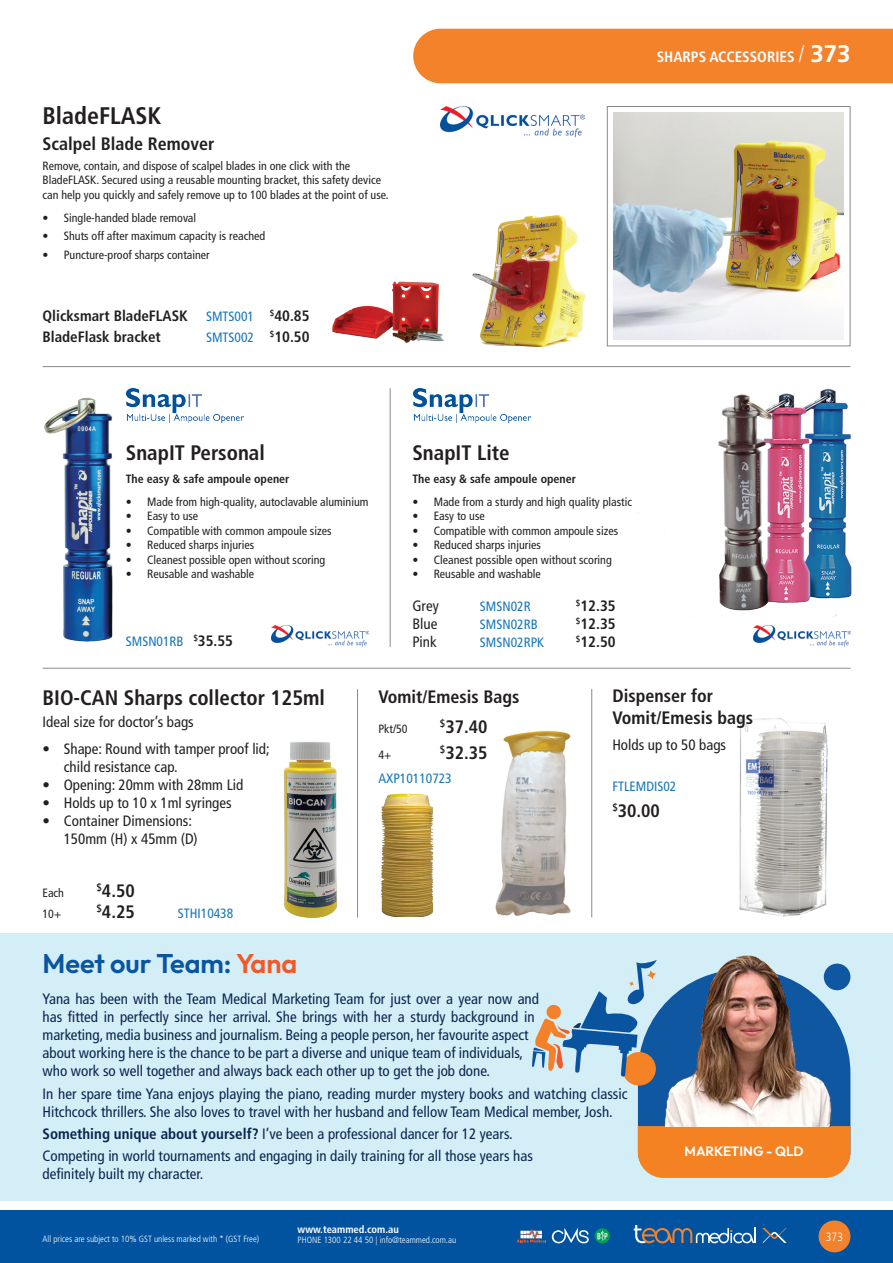
<style>
.page{position:relative;width:893px;height:1263px;background:#fff}
.page>*{position:absolute;margin:0;border:0;box-sizing:border-box;transform-origin:0 0}
.t1{font:600 27px "Outfit";color:#0a55a0}
.Heading{font:700 condensed 24px "Frutiger LT Pro";color:#231f20}
.Heading-2{font:700 condensed 21px "Frutiger LT Pro";color:#231f20}
.Heading-3{font:700 condensed 18px/21.6px "Frutiger LT Pro";color:#231f20}
.t2{font:condensed 15px/18px "Frutiger LT Pro";color:#08254d}
.Heading-4{font:condensed 15px/18px "Frutiger LT Pro";color:#231f20}
.Heading-5{font:700 condensed 15px "Frutiger LT Pro";color:#231f20}
.t3{font:700 condensed 15px "Frutiger LT Pro";color:#fff}
.Heading-6{font:condensed 13.5px "Frutiger LT Pro";color:#1576b8}
.t4{font:600 13.5px "Outfit";color:#fff}
.t5{font:condensed 13.5px "Frutiger LT Pro";color:#1576b8}
.t6{font:condensed 12px/14.4px "Frutiger LT Pro";color:#231f20}
.t7{font:700 condensed 12px "Frutiger LT Pro";color:#231f20}
.t8{font:300 condensed 12px "Frutiger LT Pro";color:#fff}
.t9{font:700 condensed 10.5px "Frutiger LT Pro";color:#fff}
.t10{font:300 condensed 9px "Frutiger LT Pro";color:#fff}
.s1{font-weight:400;font-size:13.5px;color:#1576b8}
.s2{font-weight:700;font-size:15px;color:#231f20}
.s3{font-weight:300;font-size:24px}
.s4{font-stretch:normal;font-size:24px}
.s5{font-weight:700}
.s6{color:#f15929}
</style>
<div class="page">
<div style="left:0;top:1210px;width:893px;height:53px;background:#0153a0"></div>
<div style="left:819px;top:1220px;width:31px;height:32px;background:#f4822b;border-radius:50%"></div>
<svg style="left:634px;top:1225px;width:122px;height:18px"></svg>
<svg style="left:762px;top:1228px;width:25px;height:15px"></svg>
<svg style="left:595px;top:1228px;width:15px;height:15px"></svg>
<svg style="left:597px;top:1231px;width:10px;height:10px"></svg>
<svg style="left:552px;top:1228px;width:37px;height:15px"></svg>
<svg style="left:517px;top:1228px;width:29px;height:15px"></svg>
<div style="left:413px;top:29px;width:480px;height:54px;background:#f4822b"></div>
<img style="left:44px;top:391px;width:200px;height:251px">
<div style="left:607px;top:106px;width:243px;height:240px;border:1px solid #87898c"></div>
<hr style="left:43px;top:366px;width:807px;height:1px;background:#87898c">
<img style="left:127px;top:388px;width:116px;height:34px">
<img style="left:332px;top:282px;width:81px;height:60px">
<img style="left:284px;top:741px;width:54px;height:177px">
<img style="left:440px;top:106px;width:145px;height:32px">
<img style="left:413px;top:177px;width:194px;height:170px">
<img style="left:613px;top:113px;width:231px;height:227px">
<img style="left:271px;top:626px;width:97px;height:21px">
<hr style="left:43px;top:668px;width:807px;height:1px;background:#87898c">
<img style="left:739px;top:718px;width:89px;height:198px">
<img style="left:495px;top:730px;width:76px;height:186px">
<img style="left:381px;top:793px;width:53px;height:123px">
<hr style="left:357px;top:689px;width:1px;height:229px;background:#87898c">
<hr style="left:591px;top:689px;width:1px;height:228px;background:#87898c">
<hr style="left:390px;top:388px;width:1px;height:259px;background:#87898c">
<img style="left:413px;top:388px;width:117px;height:34px">
<img style="left:638px;top:388px;width:214px;height:229px">
<img style="left:753px;top:626px;width:97px;height:21px">
<div style="left:0;top:933px;width:893px;height:267px;background:#d4eef8"></div>
<svg style="left:532px;top:960px;width:318px;height:218px"></svg>
<p class="Heading" style="left:43px;top:102px;width:120px">BladeFLASK</p>
<p class="Heading-3" style="left:43px;top:133px;width:174px">Scalpel Blade Remover</p>
<p class="t6" style="left:43px;top:159px;width:348px">Remove, contain, and dispose of scalpel blades in one click with the<br>BladeFLASK. Secured using a reusable mounting bracket, this safety device can help you quickly and safely remove up to 100 blades at the point of use.</p>
<p class="t6" style="left:43px;top:210px;width:155px">• Single-handed blade removal</p>
<p class="t6" style="left:43px;top:229px;width:224px">• Shuts off after maximum capacity is reached</p>
<p class="t6" style="left:43px;top:248px;width:169px">• Puncture-proof sharps container</p>
<p class="Heading-5" style="left:43px;top:306px;width:268px">Qlicksmart BladeFLASK <span class="s1">SMTS001</span> <sup>$</sup>40.85</p>
<p class="Heading-5" style="left:43px;top:328px;width:120px">BladeFlask bracket</p>
<p class="Heading-6" style="left:206px;top:330px;width:105px">SMTS002 <sup>$</sup><span class="s2">10.50</span></p>
<p class="t3" style="left:657px;top:48px;width:195px">SHARPS ACCESSORIES <span class="s3">/</span> <span class="s4">373</span></p>
<p class="Heading-2" style="left:126px;top:440px;width:141px">SnapIT Personal</p>
<p class="t7" style="left:126px;top:472px;width:165px">The easy &amp; safe ampoule opener</p>
<p class="t6" style="left:126px;top:495px;width:244px">• Made from high-quality, autoclavable aluminium</p>
<p class="t6" style="left:126px;top:509px;width:74px">• Easy to use</p>
<p class="t6" style="left:126px;top:523px;width:207px">• Compatible with common ampoule sizes</p>
<p class="t6" style="left:126px;top:538px;width:130px">• Reduced sharps injuries</p>
<p class="t6" style="left:126px;top:552px;width:201px">• Cleanest possible open without scoring</p>
<p class="t6" style="left:126px;top:567px;width:130px">• Reusable and washable</p>
<p class="Heading-6" style="left:126px;top:633px;width:109px">SMSN01RB <sup>$</sup><span class="s2">35.55</span></p>
<p class="Heading-2" style="left:412px;top:440px;width:99px">SnapIT Lite</p>
<p class="t7" style="left:412px;top:472px;width:165px">The easy &amp; safe ampoule opener</p>
<p class="t6" style="left:412px;top:495px;width:221px">• Made from a sturdy and high quality plastic</p>
<p class="t6" style="left:412px;top:509px;width:74px">• Easy to use</p>
<p class="t6" style="left:412px;top:523px;width:207px">• Compatible with common ampoule sizes</p>
<p class="t6" style="left:412px;top:538px;width:130px">• Reduced sharps injuries</p>
<p class="t6" style="left:412px;top:552px;width:201px">• Cleanest possible open without scoring</p>
<p class="t6" style="left:412px;top:567px;width:130px">• Reusable and washable</p>
<p class="Heading-4" style="left:412px;top:597px;width:28px">Grey</p>
<p class="Heading-6" style="left:480px;top:598px;width:52px">SMSN02R</p>
<p class="Heading-5" style="left:576px;top:597px;width:41px"><sup>$</sup>12.35</p>
<p class="Heading-4" style="left:412px;top:615px;width:27px">Blue</p>
<p class="Heading-6" style="left:480px;top:616px;width:59px">SMSN02RB</p>
<p class="Heading-5" style="left:576px;top:615px;width:41px"><sup>$</sup>12.35</p>
<p class="Heading-4" style="left:412px;top:633px;width:26px">Pink</p>
<p class="Heading-6" style="left:480px;top:634px;width:66px">SMSN02RPK</p>
<p class="Heading-5" style="left:576px;top:633px;width:41px"><sup>$</sup>12.50</p>
<p class="Heading-2" style="left:43px;top:685px;width:284px">BIO-CAN Sharps collector 125ml</p>
<p class="Heading-4" style="left:43px;top:713px;width:153px">Ideal size for doctor’s bags</p>
<p class="Heading-4" style="left:64px;top:740px;width:208px;text-indent:-21px"><span class="s5">•</span> Shape: Round with tamper proof lid; child resistance cap.</p>
<p class="Heading-4" style="left:43px;top:776px;width:202px"><span class="s5">•</span> Opening: 20mm with 28mm Lid</p>
<p class="Heading-4" style="left:43px;top:794px;width:191px"><span class="s5">•</span> Holds up to 10 x 1ml syringes</p>
<p class="Heading-4" style="left:64px;top:812px;width:136px;text-indent:-21px"><span class="s5">•</span> Container Dimensions:<br>150mm (H) x 45mm (D)</p>
<p class="t6" style="left:43px;top:885px;width:23px">Each</p>
<p class="Heading-3" style="left:97px;top:880px;width:40px"><sup>$</sup>4.50</p>
<p class="t6" style="left:43px;top:907px;width:20px">10+</p>
<p class="Heading-3" style="left:97px;top:901px;width:40px"><sup>$</sup>4.25</p>
<p class="t5" style="left:178px;top:905px;width:57px">STHI10438</p>
<p class="Heading-3" style="left:378px;top:686px;width:143px">Vomit/Emesis Bags</p>
<p class="t6" style="left:378px;top:721px;width:31px">Pkt/50</p>
<p class="Heading-3" style="left:440px;top:716px;width:49px"><sup>$</sup>37.40</p>
<p class="t6" style="left:378px;top:747px;width:14px">4+</p>
<p class="Heading-3" style="left:440px;top:742px;width:49px"><sup>$</sup>32.35</p>
<p class="Heading-6" style="left:378px;top:771px;width:75px">AXP10110723</p>
<p class="Heading-3" style="left:612px;top:685px;width:142px">Dispenser for<br>Vomit/Emesis bags</p>
<p class="Heading-4" style="left:612px;top:736px;width:115px">Holds up to 50 bags</p>
<p class="Heading-6" style="left:612px;top:778px;width:65px">FTLEMDIS02</p>
<p class="Heading-3" style="left:612px;top:800px;width:49px"><sup>$</sup>30.00</p>
<p class="t1" style="left:43px;top:948px;width:256px">Meet our Team: <span class="s6">Yana</span></p>
<p class="t2" style="left:43px;top:990px;width:498px">Yana has been with the Team Medical Marketing Team for just over a year now and has fitted in perfectly since her arrival. She brings with her a sturdy background in marketing, media business and journalism. Being a people person, her favourite aspect about working here is the chance to be part a diverse and unique team of individuals, who work so well together and always back each other up to get the job done.</p>
<p class="t2" style="left:43px;top:1084px;width:587px">In her spare time Yana enjoys playing the piano, reading murder mystery books and watching classic<br>Hitchcock thrillers. She also loves to travel with her husband and fellow Team Medical member, Josh.</p>
<p class="t2" style="left:43px;top:1125px;width:472px"><span class="s5">Something unique about yourself?</span> I’ve been a professional dancer for 12 years.</p>
<p class="t2" style="left:43px;top:1147px;width:492px">Competing in world tournaments and engaging in daily training for all those years has definitely built my character.</p>
<p class="t4" style="left:685px;top:1143px;width:121px">MARKETING - QLD</p>
<p class="t9" style="left:298px;top:1223px;width:103px">www.teammed.com.au</p>
<p class="t10" style="left:298px;top:1235px;width:160px">PHONE 1300 22 44 50 | info@teammed.com.au</p>
<p class="t10" style="left:43px;top:1233px;width:218px">All prices are subject to 10% GST unless marked with * (GST Free)</p>
<p class="t8" style="left:826px;top:1230px;width:19px">373</p>
</div>
